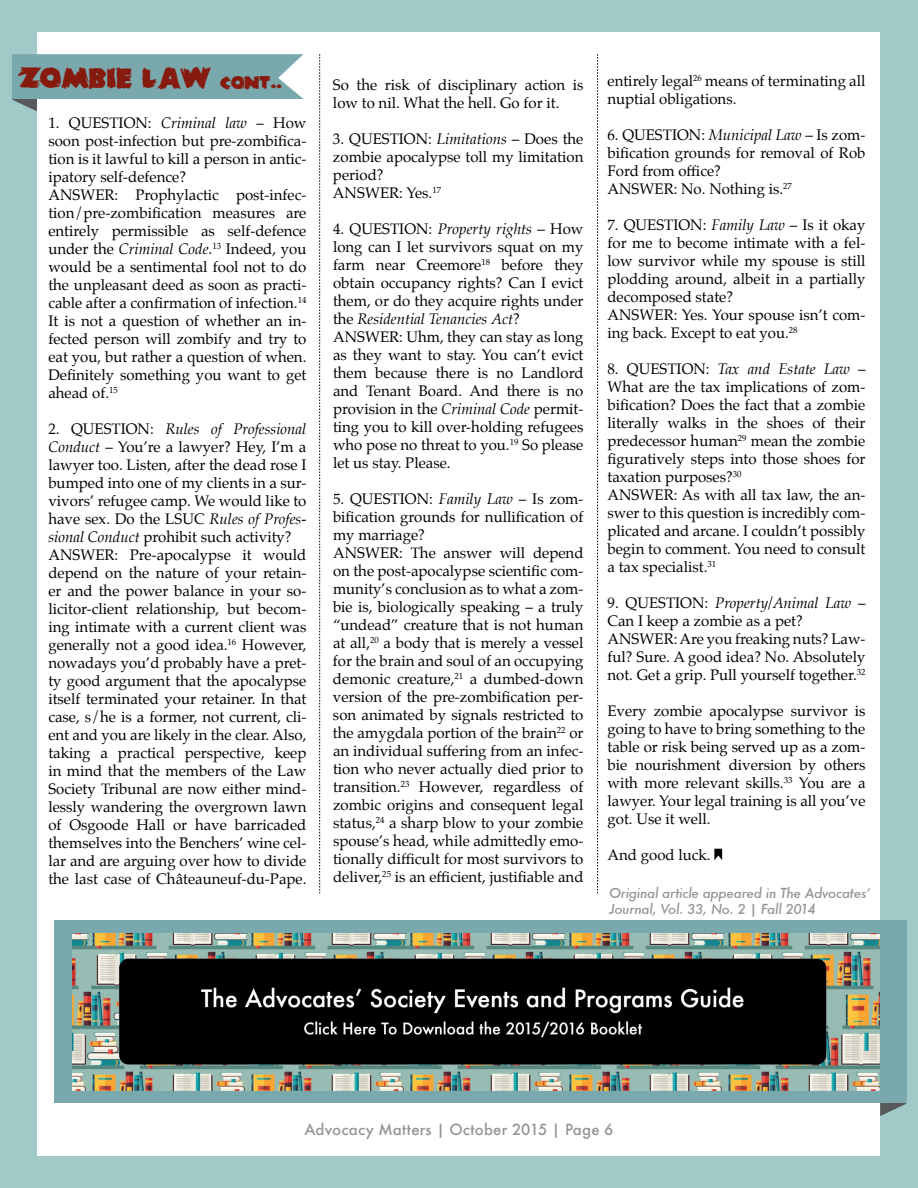
<style>
.page{position:relative;width:918px;height:1188px;background:#a1c9c8}
.page>*{position:absolute;margin:0;border:0;box-sizing:border-box;transform-origin:0 0}
.t1{font:33px "Zombie A";color:#871a0e}
.t2{font:15px/18px "Palatino";color:#000}
.t3{font:500 15px "Futura";letter-spacing:.015em;color:#939598}
.t4{font:italic 500 13.5px/16.2px "Futura";letter-spacing:-.02em;color:#939598}
.s1{font-size:21px}
.s2{font-style:italic}
</style>
<div class="page">
<svg style="left:880px;top:1103px;width:27px;height:13px"></svg>
<div style="left:38px;top:32px;width:842px;height:1124px;background:#fff"></div>
<svg style="left:319px;top:54px;width:1px;height:839px"></svg>
<svg style="left:597px;top:54px;width:1px;height:839px"></svg>
<svg style="left:12px;top:54px;width:291px;height:58px"></svg>
<div style="left:54px;top:920px;width:853px;height:183px;background:#79a9ad"></div>
<svg style="left:714px;top:849px;width:8px;height:11px"></svg>
<img style="left:73px;top:933px;width:807px;height:157px">
<h1 class="t1" style="left:19px;top:60px;width:265px">ZOMBIE LAW <span class="s1">CONT..</span></h1>
<p class="t2" style="left:48px;top:114px;width:260px">1. QUESTION: <span class="s2">Criminal law</span> – How soon post-infection but pre-zombifica&shy;tion is it lawful to kill a person in antic&shy;ipatory self-defence?<br>ANSWER: Prophylactic post-infec&shy;tion/pre-zombification measures are entirely permissible as self-defence under the <span class="s2">Criminal Code</span>.<sup>13</sup> Indeed, you would be a sentimental fool not to do the unpleasant deed as soon as practi&shy;cable after a confirmation of infection.<sup>14<br></sup>It is not a question of whether an in&shy;fected person will zombify and try to eat you, but rather a question of when.<br>Definitely something you want to get ahead of.<sup>15</sup></p>
<p class="t2" style="left:48px;top:420px;width:260px">2. QUESTION: <span class="s2">Rules of Professional Conduct</span> – You’re a lawyer? Hey, I’m a lawyer too. Listen, after the dead rose I bumped into one of my clients in a sur&shy;vivors’ refugee camp. We would like to have sex. Do the LSUC <span class="s2">Rules of Profes&shy;sional Conduct</span> prohibit such activity?<br>ANSWER: Pre-apocalypse it would depend on the nature of your retain&shy;er and the power balance in your so&shy;licitor-client relationship, but becom&shy;ing intimate with a current client was generally not a good idea.<sup>16</sup> However, nowadays you’d probably have a pret&shy;ty good argument that the apocalypse itself terminated your retainer. In that case, s/he is a former, not current, cli&shy;ent and you are likely in the clear. Also, taking a practical perspective, keep in mind that the members of the Law Society Tribunal are now either mind&shy;lessly wandering the overgrown lawn of Osgoode Hall or have barricaded themselves into the Benchers’ wine cel&shy;lar and are arguing over how to divide the last case of Châteauneuf-du-Pape.</p>
<p class="t2" style="left:333px;top:76px;width:252px">So the risk of disciplinary action is low to nil. What the hell. Go for it.</p>
<p class="t2" style="left:333px;top:130px;width:252px">3. QUESTION: <span class="s2">Limitations</span> – Does the zombie apocalypse toll my limitation period?<br>ANSWER: Yes.<sup>17</sup></p>
<p class="t2" style="left:333px;top:220px;width:252px">4. QUESTION: <span class="s2">Property rights</span> – How long can I let survivors squat on my farm near Creemore<sup>18</sup> before they obtain occupancy rights? Can I evict them, or do they acquire rights under the <span class="s2">Residential Tenancies Act</span>?<br>ANSWER: Uhm, they can stay as long as they want to stay. You can’t evict them because there is no Landlord and Tenant Board. And there is no provision in the <span class="s2">Criminal Code</span> permit&shy;ting you to kill over-holding refugees who pose no threat to you.<sup>19</sup> So please let us stay. Please.</p>
<p class="t2" style="left:333px;top:490px;width:252px">5. QUESTION: <span class="s2">Family Law</span> – Is zom&shy;bification grounds for nullification of my marriage?<br>ANSWER: The answer will depend on the post-apocalypse scientific com&shy;munity’s conclusion as to what a zom&shy;bie is, biologically speaking – a truly “undead” creature that is not human at all,<sup>20</sup> a body that is merely a vessel for the brain and soul of an occupying demonic creature,<sup>21</sup> a dumbed-down version of the pre-zombification per&shy;son animated by signals restricted to the amygdala portion of the brain<sup>22</sup> or an individual suffering from an infec&shy;tion who never actually died prior to transition.<sup>23</sup> However, regardless of zombic origins and consequent legal status,<sup>24</sup> a sharp blow to your zombie spouse’s head, while admittedly emo&shy;tionally difficult for most survivors to deliver,<sup>25</sup> is an efficient, justifiable and</p>
<p class="t2" style="left:607px;top:72px;width:260px">entirely legal<sup>26</sup> means of terminating all nuptial obligations.</p>
<p class="t2" style="left:607px;top:126px;width:259px">6. QUESTION: <span class="s2">Municipal Law</span> – Is zom&shy;bification grounds for removal of Rob<br>Ford from office?<br>ANSWER: No. Nothing is.<sup>27</sup></p>
<p class="t2" style="left:607px;top:216px;width:260px">7. QUESTION: <span class="s2">Family Law</span> – Is it okay for me to become intimate with a fel&shy;low survivor while my spouse is still plodding around, albeit in a partially decomposed state?<br>ANSWER: Yes. Your spouse isn’t com&shy;ing back. Except to eat you.<sup>28</sup></p>
<p class="t2" style="left:607px;top:360px;width:260px">8. QUESTION: <span class="s2">Tax and Estate Law</span> – What are the tax implications of zom&shy;bification? Does the fact that a zombie literally walks in the shoes of their predecessor human<sup>29</sup> mean the zombie figuratively steps into those shoes for taxation purposes?<sup>30<br></sup>ANSWER: As with all tax law, the an&shy;swer to this question is incredibly com&shy;plicated and arcane. I couldn’t possibly begin to comment. You need to consult a tax specialist.<sup>31</sup></p>
<p class="t2" style="left:608px;top:594px;width:260px">9. QUESTION: <span class="s2">Property/Animal Law</span> – Can I keep a zombie as a pet?<br>ANSWER: Are you freaking nuts? Law&shy;ful? Sure. A good idea? No. Absolutely not. Get a grip. Pull yourself together.<sup>32</sup></p>
<p class="t2" style="left:608px;top:702px;width:260px;text-align:justify">Every zombie apocalypse survivor is going to have to bring something to the table or risk being served up as a zom&shy;bie nourishment diversion by others with more relevant skills.<sup>33</sup> You are a lawyer. Your legal training is all you’ve got. Use it well.</p>
<p class="t2" style="left:608px;top:846px;width:105px">And good luck.</p>
<p class="t4" style="left:609px;top:885px;width:263px">Original article appeared in The Advocates’<br>Journal, Vol. 33, No. 2 | Fall 2014</p>
<p class="t3" style="left:304px;top:1119px;width:311px">Advocacy Matters | October 2015 | Page 6</p>
</div>
